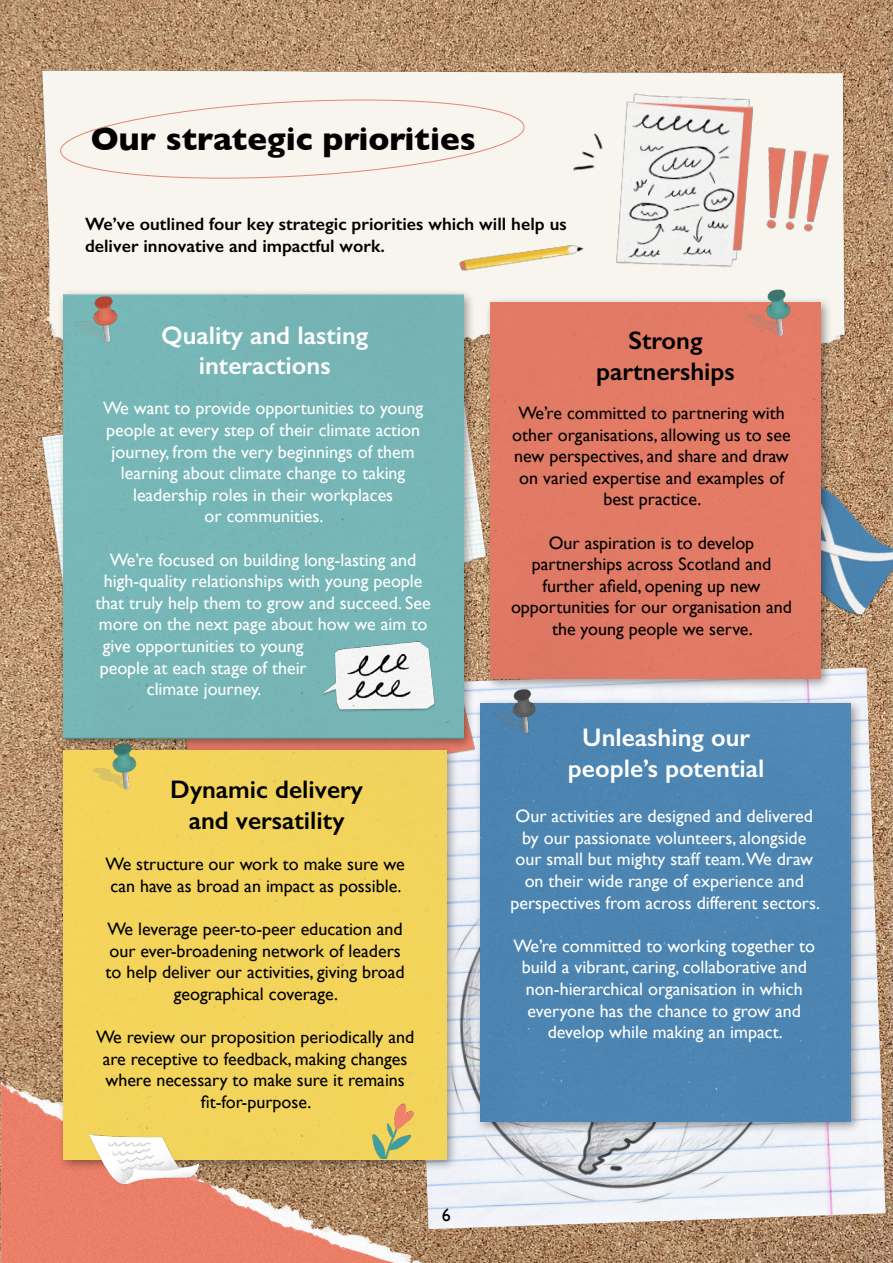
<style>
.page{position:relative;width:893px;height:1263px;background:#fff}
.page>*{position:absolute;margin:0;border:0;box-sizing:border-box;transform-origin:0 0}
.t1{font:700 33px "Gill Sans";color:#000}
.t2{font:600 25.5px/30.6px "Gill Sans";color:#fff;text-align:center}
.t3{font:600 25.5px/30.6px "Gill Sans";color:#000;text-align:center}
.t4{font:18px/21.6px "Gill Sans";color:#fff;text-align:center}
.t5{font:18px/21.6px "Gill Sans";color:#000;text-align:center}
.t6{font:600 18px/21.6px "Gill Sans";color:#000}
</style>
<div class="page">
<img style="left:0;top:0;width:893px;height:1263px">
<img style="left:833px;top:465px;width:60px;height:166px">
<img style="left:22px;top:396px;width:463px;height:258px">
<img style="left:457px;top:667px;width:428px;height:562px">
<img style="left:457px;top:763px;width:414px;height:458px">
<img style="left:458px;top:629px;width:34px;height:202px">
<img style="left:18px;top:20px;width:875px;height:376px">
<img style="left:0;top:1046px;width:457px;height:217px">
<div style="left:58px;top:289px;width:418px;height:462px;background:#000;opacity:.4"></div>
<div style="left:64px;top:295px;width:399px;height:444px;background:#77b6b6"></div>
<div style="left:58px;top:744px;width:400px;height:427px;background:#000;opacity:.4"></div>
<div style="left:64px;top:751px;width:382px;height:408px;background:#f3d45b"></div>
<div style="left:474px;top:697px;width:389px;height:436px;background:#000;opacity:.4"></div>
<div style="left:480px;top:703px;width:370px;height:418px;background:#4c85b2"></div>
<div style="left:485px;top:296px;width:348px;height:395px;background:#000;opacity:.4"></div>
<div style="left:491px;top:303px;width:330px;height:375px;background:#e17b65"></div>
<img style="left:71px;top:291px;width:51px;height:56px">
<img style="left:744px;top:285px;width:51px;height:56px">
<img style="left:91px;top:739px;width:51px;height:56px">
<img style="left:492px;top:685px;width:49px;height:54px">
<div style="left:60px;top:95px;width:465px;height:88px;background:#f8f5ef"></div>
<img style="left:317px;top:641px;width:122px;height:75px">
<img style="left:71px;top:1115px;width:141px;height:88px">
<img style="left:357px;top:1084px;width:69px;height:75px">
<img style="left:761px;top:143px;width:73px;height:95px">
<img style="left:610px;top:81px;width:151px;height:204px">
<img style="left:453px;top:236px;width:133px;height:40px">
<img style="left:573px;top:131px;width:34px;height:47px">
<h1 class="t1" style="left:91px;top:113px;width:387px">Our strategic priorities</h1>
<p class="t6" style="left:85px;top:213px;width:483px">We’ve outlined four key strategic priorities which will help us deliver innovative and impactful work.</p>
<h2 class="t2" style="left:161px;top:319px;width:209px">Quality and lasting interactions</h2>
<h2 class="t3" style="left:596px;top:325px;width:140px">Strong partnerships</h2>
<p class="t4" style="left:103px;top:397px;width:322px">We want to provide opportunities to young people at every step of their climate action journey, from the very beginnings of them learning about climate change to taking leadership roles in their workplaces<br>or communities.</p>
<p class="t4" style="left:110px;top:549px;width:308px">We’re focused on building long-lasting and</p>
<p class="t4" style="left:104px;top:570px;width:320px">high-quality relationships with young people</p>
<p class="t4" style="left:96px;top:592px;width:337px">that truly help them to grow and succeed. See</p>
<p class="t4" style="left:99px;top:613px;width:330px">more on the next page about how we aim to</p>
<p class="t4" style="left:103px;top:635px;width:202px">give opportunities to young</p>
<p class="t4" style="left:100px;top:657px;width:209px">people at each stage of their</p>
<p class="t4" style="left:147px;top:678px;width:116px">climate journey.</p>
<h2 class="t3" style="left:170px;top:774px;width:194px">Dynamic delivery and versatility</h2>
<p class="t5" style="left:106px;top:853px;width:301px;text-align:left">We structure our work to make sure we can have as broad an impact as possible.</p>
<p class="t5" style="left:106px;top:918px;width:301px">We leverage peer-to-peer education and our ever-broadening network of leaders to help deliver our activities, giving broad geographical coverage.</p>
<p class="t5" style="left:96px;top:1026px;width:320px">We review our proposition periodically and are receptive to feedback, making changes where necessary to make sure it remains fit-for-purpose.</p>
<p class="t5" style="left:442px;top:1204px;width:10px">6</p>
<p class="t5" style="left:512px;top:402px;width:280px">We’re committed to partnering with other organisations, allowing us to see new perspectives, and share and draw on varied expertise and examples of best practice.</p>
<p class="t5" style="left:511px;top:532px;width:282px">Our aspiration is to develop partnerships across Scotland and further afield, opening up new opportunities for our organisation and the young people we serve.</p>
<h2 class="t2" style="left:568px;top:722px;width:198px">Unleashing our people’s potential</h2>
<p class="t4" style="left:510px;top:805px;width:311px">Our activities are designed and delivered by our passionate volunteers, alongside our small but mighty staff team.We draw on their wide range of experience and perspectives from across different sectors.</p>
<p class="t4" style="left:513px;top:935px;width:303px">We’re committed to working together to build a vibrant, caring, collaborative and non-hierarchical organisation in which everyone has the chance to grow and develop while making an impact.</p>
</div>
